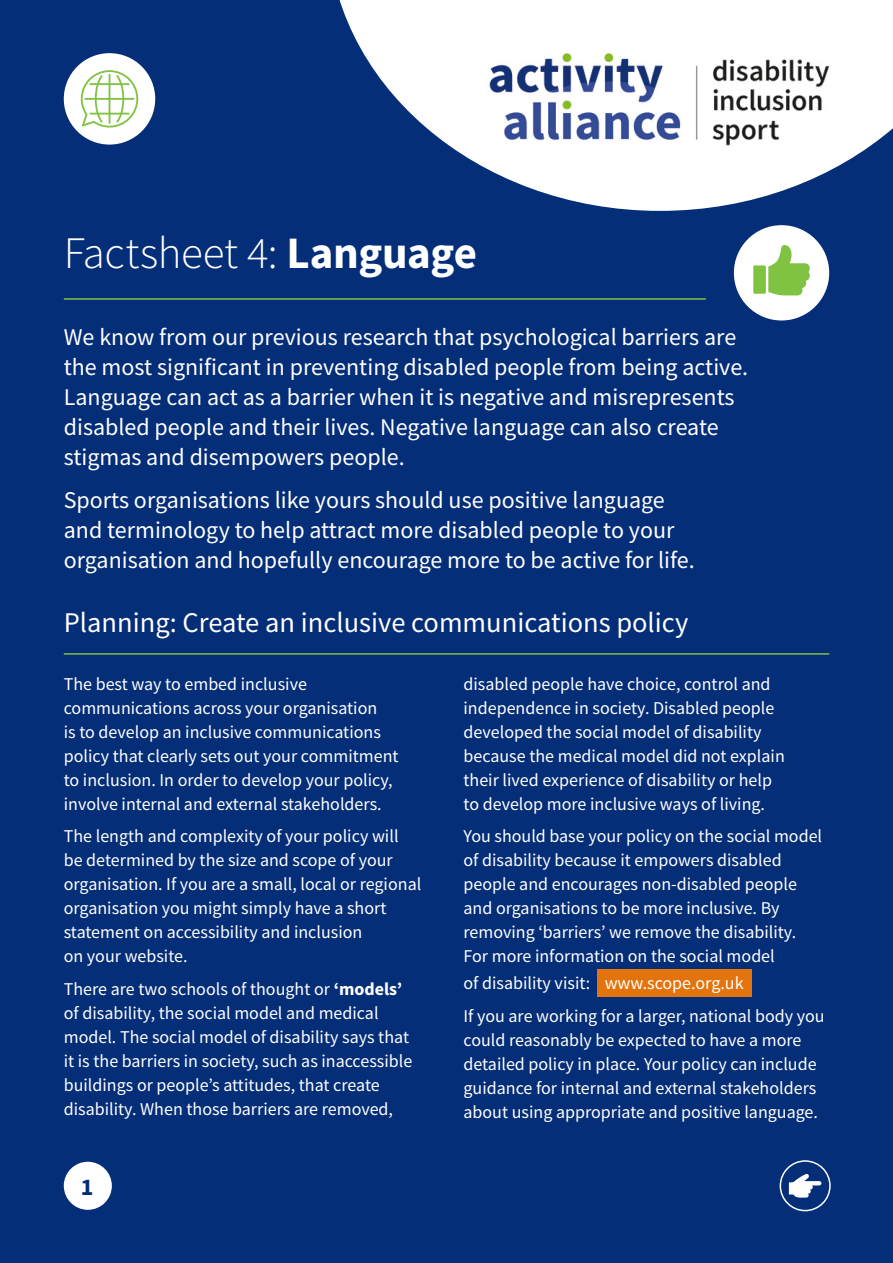
<style>
.page{position:relative;width:893px;height:1263px;background:#052e78}
.page>*{position:absolute;margin:0;border:0;box-sizing:border-box;transform-origin:0 0}
.t1{font:300 45px "Source Sans Pro";letter-spacing:-.01em;color:#fff}
.t2{font:28.5px "Source Sans Pro";color:#fff}
.t3{font:24px/30px "Source Sans Pro";color:#fff}
.t4{font:700 24px "Source Sans Pro";color:#052e78}
.t5{font:18px/24px "Source Sans Pro";color:#fff}
.s1{font-weight:700}
</style>
<div class="page">
<svg style="left:339px;top:0;width:554px;height:211px;fill:#fff"></svg>
<div style="left:597px;top:969px;width:155px;height:27px;background:#e3740d"></div>
<div style="left:64px;top:1162px;width:48px;height:48px;background:#fff;border-radius:50%"></div>
<div style="left:64px;top:53px;width:91px;height:92px;background:#fff;border-radius:50%"></div>
<svg style="left:81px;top:70px;width:57px;height:58px"></svg>
<div style="left:736px;top:228px;width:91px;height:90px;background:#fff;border-radius:50%"></div>
<div style="left:734px;top:225px;width:95px;height:95px;border:5px solid #fff;border-radius:50%"></div>
<div style="left:753px;top:265px;width:13px;height:29px;background:#80c242;border-radius:2px"></div>
<svg style="left:768px;top:245px;width:42px;height:50px"></svg>
<svg style="left:789px;top:1174px;width:32px;height:24px"></svg>
<div style="left:780px;top:1160px;width:51px;height:51px;border:2px solid #fff;border-radius:50%"></div>
<hr style="left:64px;top:298px;width:642px;height:2px;background:#80c242">
<hr style="left:64px;top:653px;width:765px;height:2px;background:#80c242">
<img style="left:487px;top:49px;width:346px;height:100px">
<p class="t1" style="left:64px;top:226px;width:415px">Factsheet 4: <span class="s1">Language</span></p>
<p class="t3" style="left:64px;top:322px;width:686px">We know from our previous research that psychological barriers are the most significant in preventing disabled people from being active.<br>Language can act as a barrier when it is negative and misrepresents disabled people and their lives. Negative language can also create stigmas and disempowers people.</p>
<p class="t3" style="left:64px;top:485px;width:632px">Sports organisations like yours should use positive language and terminology to help attract more disabled people to your organisation and hopefully encourage more to be active for life.</p>
<p class="t2" style="left:64px;top:604px;width:626px">Planning: Create an inclusive communications policy</p>
<p class="t5" style="left:64px;top:672px;width:336px">The best way to embed inclusive communications across your organisation<br>is to develop an inclusive communications policy that clearly sets out your commitment to inclusion. In order to develop your policy, involve internal and external stakeholders.</p>
<p class="t5" style="left:64px;top:824px;width:359px">The length and complexity of your policy will be determined by the size and scope of your organisation. If you are a small, local or regional organisation you might simply have a short statement on accessibility and inclusion<br>on your website.</p>
<p class="t5" style="left:64px;top:977px;width:350px">There are two schools of thought or <span class="s1">‘models’ </span>of disability, the social model and medical model. The social model of disability says that it is the barriers in society, such as inaccessible buildings or people’s attitudes, that create disability. When those barriers are removed,</p>
<p class="t5" style="left:463px;top:672px;width:323px">disabled people have choice, control and independence in society. Disabled people developed the social model of disability because the medical model did not explain their lived experience of disability or help to develop more inclusive ways of living.</p>
<p class="t5" style="left:463px;top:824px;width:360px">You should base your policy on the social model of disability because it empowers disabled people and encourages non-disabled people and organisations to be more inclusive. By removing ‘barriers’ we remove the disability.<br>For more information on the social model</p>
<p class="t5" style="left:463px;top:971px;width:282px">of disability visit: www.scope.org.uk</p>
<p class="t5" style="left:463px;top:1004px;width:363px">If you are working for a larger, national body you could reasonably be expected to have a more detailed policy in place. Your policy can include guidance for internal and external stakeholders about using appropriate and positive language.</p>
<p class="t4" style="left:81px;top:1170px;width:14px">1</p>
</div>
